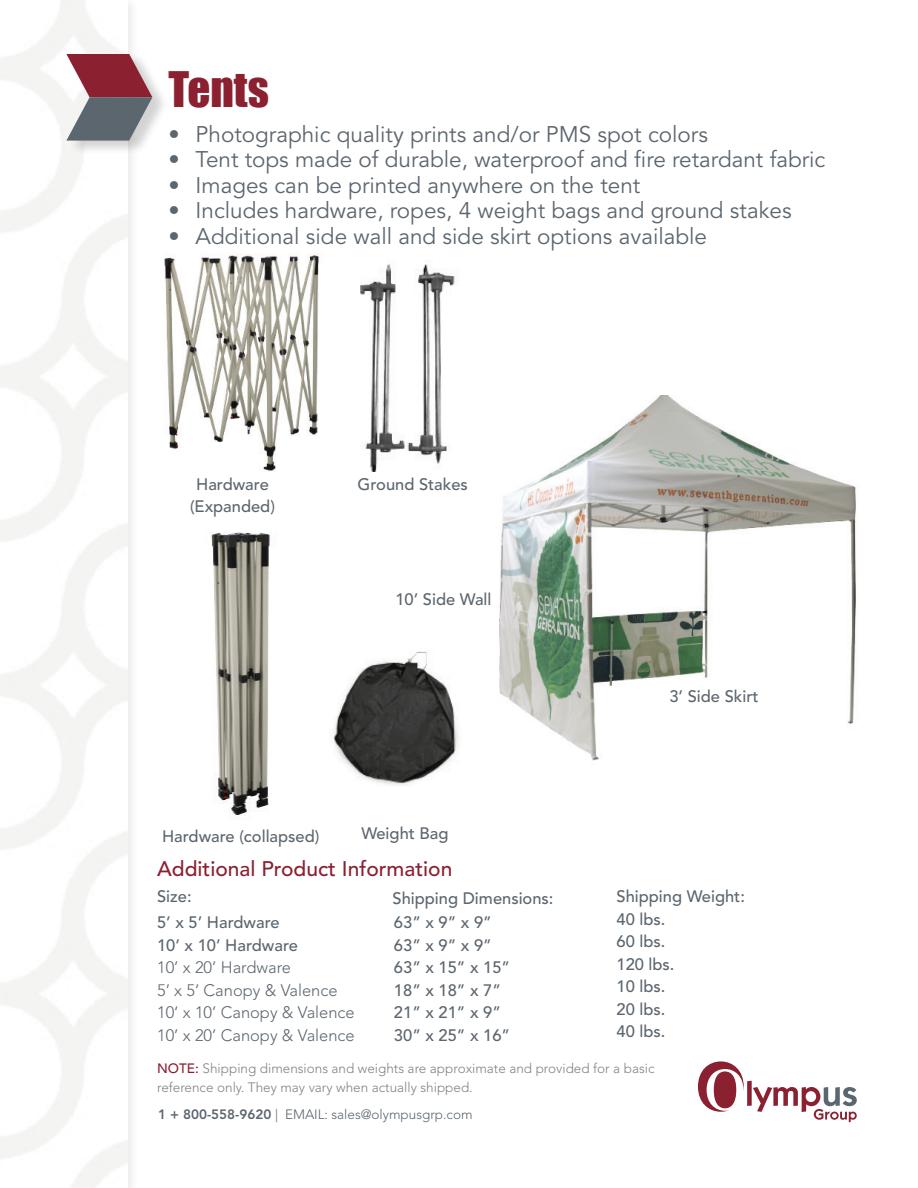
<style>
.page{position:relative;width:918px;height:1188px;background:#fff}
.page>*{position:absolute;margin:0;border:0;box-sizing:border-box;transform-origin:0 0}
.t1{font:45px "Impact";color:#8b2031}
.t2{font:22.5px "Avenir LT Std";color:#5c666f}
.t3{font:500 21px "Avenir LT Std";color:#8b2031}
.t4{font:500 16.5px "Avenir LT Std";color:#5c666f}
.t5{font:300 16.5px "Avenir LT Std";color:#5c666f}
.t6{font:300 13.5px/19.8px "Avenir LT Std";color:#808285}
.t7{font:300 13.5px "Avenir LT Std";color:#5c666f}
.s1{font-weight:500;color:#8b2031}
.s2{font-weight:800}
</style>
<div class="page">
<div style="left:0;top:0;width:139px;height:1188px;background:#231f20;opacity:.1"></div>
<div style="left:68px;top:52px;width:101px;height:103px;background:#231f20;opacity:.2"></div>
<svg style="left:66px;top:54px;width:86px;height:87px"></svg>
<svg style="left:698px;top:1061px;width:159px;height:61px"></svg>
<img style="left:211px;top:532px;width:60px;height:283px">
<img style="left:330px;top:651px;width:129px;height:135px">
<img style="left:164px;top:254px;width:155px;height:217px">
<img style="left:360px;top:264px;width:99px;height:208px">
<img style="left:499px;top:395px;width:357px;height:366px">
<p class="t1" style="left:169px;top:55px;width:102px">Tents</p>
<p class="t2" style="left:169px;top:121px;width:541px">• Photographic quality prints and/or PMS spot colors</p>
<p class="t2" style="left:169px;top:147px;width:658px">• Tent tops made of durable, waterproof and fire retardant fabric</p>
<p class="t2" style="left:169px;top:172px;width:473px">• Images can be printed anywhere on the tent</p>
<p class="t2" style="left:169px;top:198px;width:625px">• Includes hardware, ropes, 4 weight bags and ground stakes</p>
<p class="t2" style="left:169px;top:223px;width:540px">• Additional side wall and side skirt options available</p>
<p class="t4" style="left:196px;top:475px;width:74px">Hardware</p>
<p class="t4" style="left:358px;top:475px;width:112px">Ground Stakes</p>
<p class="t4" style="left:190px;top:497px;width:86px">(Expanded)</p>
<p class="t4" style="left:395px;top:590px;width:98px">10’ Side Wall</p>
<p class="t4" style="left:162px;top:827px;width:159px">Hardware (collapsed)</p>
<p class="t4" style="left:361px;top:823px;width:89px">Weight Bag</p>
<p class="t4" style="left:669px;top:687px;width:91px">3’ Side Skirt</p>
<p class="t3" style="left:157px;top:857px;width:297px">Additional Product Information</p>
<p class="t4" style="left:157px;top:913px;width:124px">5’ x 5’ Hardware</p>
<p class="t4" style="left:157px;top:935px;width:142px">10’ x 10’ Hardware</p>
<p class="t5" style="left:157px;top:958px;width:136px">10’ x 20’ Hardware</p>
<p class="t5" style="left:157px;top:980px;width:182px">5’ x 5’ Canopy &amp; Valence</p>
<p class="t5" style="left:157px;top:1003px;width:199px">10‘ x 10’ Canopy &amp; Valence</p>
<p class="t5" style="left:157px;top:1025px;width:199px">10’ x 20’ Canopy &amp; Valence</p>
<p class="t4" style="left:157px;top:887px;width:36px">Size:</p>
<p class="t4" style="left:392px;top:888px;width:163px">Shipping Dimensions:</p>
<p class="t4" style="left:616px;top:886px;width:130px">Shipping Weight:</p>
<p class="t4" style="left:616px;top:910px;width:50px">40 lbs.</p>
<p class="t4" style="left:616px;top:932px;width:50px">60 lbs.</p>
<p class="t4" style="left:616px;top:955px;width:60px">120 lbs.</p>
<p class="t4" style="left:616px;top:977px;width:50px">10 lbs.</p>
<p class="t4" style="left:616px;top:1000px;width:50px">20 lbs.</p>
<p class="t4" style="left:616px;top:1022px;width:50px">40 lbs.</p>
<p class="t4" style="left:394px;top:913px;width:99px">63” x 9” x 9”</p>
<p class="t4" style="left:394px;top:935px;width:99px">63” x 9” x 9”</p>
<p class="t4" style="left:394px;top:958px;width:118px">63” x 15” x 15”</p>
<p class="t4" style="left:394px;top:980px;width:109px">18” x 18” x 7”</p>
<p class="t4" style="left:394px;top:1003px;width:109px">21” x 21” x 9”</p>
<p class="t4" style="left:394px;top:1025px;width:118px">30” x 25” x 16”</p>
<p class="t6" style="left:157px;top:1058px;width:499px"><span class="s1">NOTE:</span> Shipping dimensions and weights are approximate and provided for a basic reference only. They may vary when actually shipped.</p>
<p class="t7" style="left:158px;top:1106px;width:316px"><span class="s2">1 + 800-558-9620</span> | EMAIL: sales@olympusgrp.com</p>
</div>
